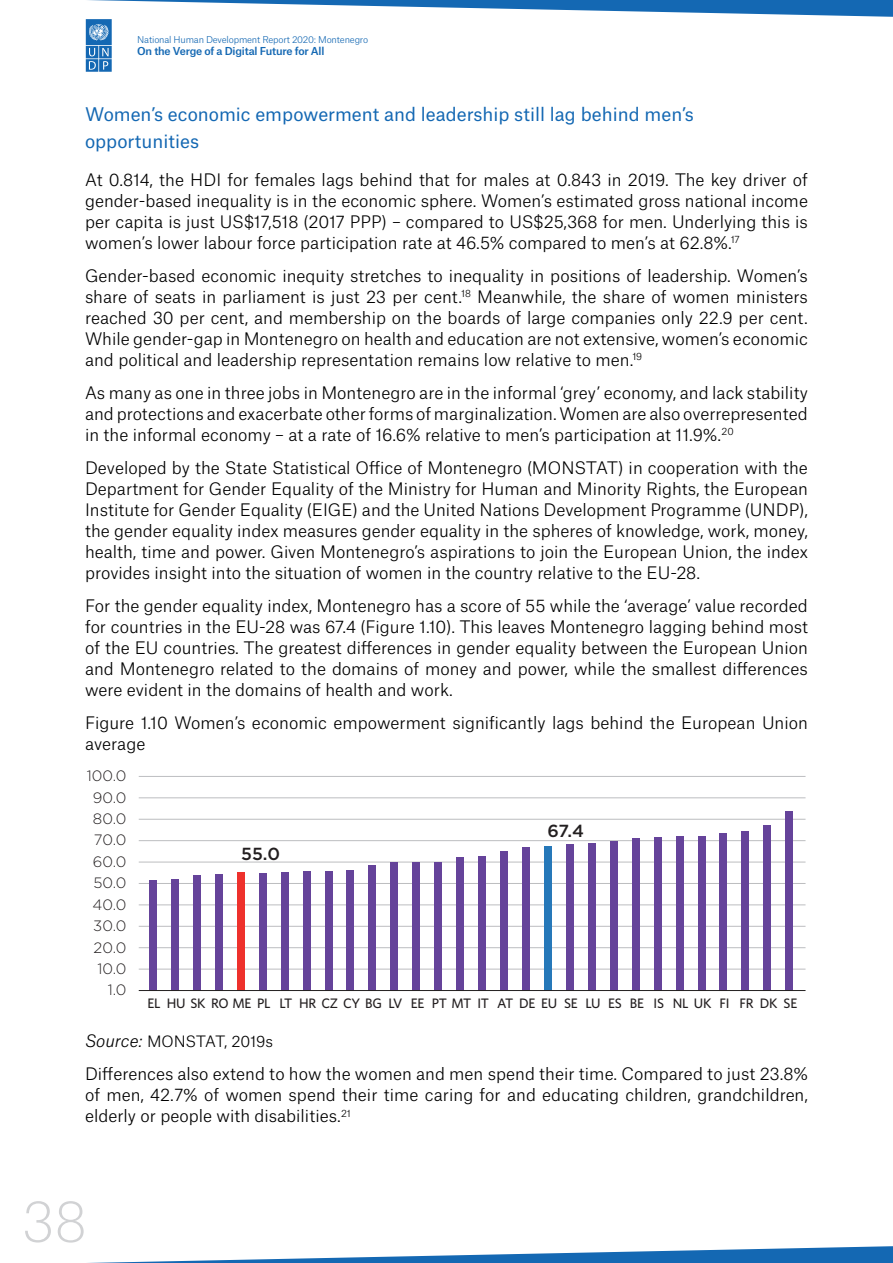
<style>
.page{position:relative;width:893px;height:1263px;background:#fff}
.page>*{position:absolute;margin:0;border:0;box-sizing:border-box;transform-origin:0 0}
.t1{font:100 54px "Atlas Grotesk";color:#d1d2d4}
.Manji_naslov{font:18px/27px "Atlas Grotesk";color:#1468b3}
.t2{font:500 17.55px "Gotham";color:#231f20}
.t3{font:300 16.5px/21px "Atlas Grotesk";color:#000;text-align:justify}
.t4{font:300 15px "Gotham";color:#231f20}
.t5{font:300 15px "Atlas Grotesk";letter-spacing:-.01em;color:#000}
.t6{font:500 13.8px "Whitney";letter-spacing:-.02em;color:#231f20}
.t7{font:500 10.5px "Atlas Grotesk";letter-spacing:-.02em;color:#1468b3}
.t8{font:300 9px "Atlas Grotesk";letter-spacing:-.02em;color:#1468b3}
.s1{font-style:italic;font-size:16.5px}
</style>
<div class="page">
<svg style="left:88px;top:1246px;width:805px;height:17px"></svg>
<svg style="left:86px;top:0;width:807px;height:72px"></svg>
<hr style="left:139px;top:776px;width:666px;height:1px;background:#bcbdc0">
<hr style="left:139px;top:797px;width:666px;height:1px;background:#bcbdc0">
<hr style="left:139px;top:819px;width:666px;height:1px;background:#bcbdc0">
<hr style="left:139px;top:840px;width:666px;height:1px;background:#bcbdc0">
<hr style="left:139px;top:862px;width:666px;height:1px;background:#bcbdc0">
<hr style="left:139px;top:883px;width:666px;height:1px;background:#bcbdc0">
<hr style="left:139px;top:904px;width:666px;height:1px;background:#bcbdc0">
<hr style="left:139px;top:926px;width:666px;height:1px;background:#bcbdc0">
<hr style="left:139px;top:947px;width:666px;height:1px;background:#bcbdc0">
<hr style="left:139px;top:969px;width:666px;height:1px;background:#bcbdc0">
<div style="left:149px;top:880px;width:8px;height:110px;background:#65439a"></div>
<div style="left:171px;top:879px;width:7px;height:111px;background:#65439a"></div>
<div style="left:193px;top:875px;width:7px;height:115px;background:#65439a"></div>
<div style="left:215px;top:874px;width:7px;height:116px;background:#65439a"></div>
<div style="left:237px;top:872px;width:7px;height:118px;background:#ee312c"></div>
<div style="left:259px;top:873px;width:7px;height:117px;background:#65439a"></div>
<div style="left:281px;top:872px;width:7px;height:118px;background:#65439a"></div>
<div style="left:303px;top:871px;width:7px;height:119px;background:#65439a"></div>
<div style="left:325px;top:871px;width:7px;height:119px;background:#65439a"></div>
<div style="left:347px;top:870px;width:7px;height:120px;background:#65439a"></div>
<div style="left:369px;top:865px;width:7px;height:125px;background:#65439a"></div>
<div style="left:391px;top:862px;width:7px;height:128px;background:#65439a"></div>
<div style="left:413px;top:862px;width:7px;height:128px;background:#65439a"></div>
<div style="left:435px;top:862px;width:7px;height:128px;background:#65439a"></div>
<div style="left:457px;top:857px;width:7px;height:133px;background:#65439a"></div>
<div style="left:479px;top:856px;width:7px;height:134px;background:#65439a"></div>
<div style="left:501px;top:851px;width:7px;height:139px;background:#65439a"></div>
<div style="left:522px;top:847px;width:7px;height:143px;background:#65439a"></div>
<div style="left:544px;top:846px;width:7px;height:144px;background:#2678b9"></div>
<div style="left:566px;top:844px;width:7px;height:146px;background:#65439a"></div>
<div style="left:588px;top:843px;width:7px;height:147px;background:#65439a"></div>
<div style="left:610px;top:841px;width:7px;height:149px;background:#65439a"></div>
<div style="left:632px;top:838px;width:7px;height:152px;background:#65439a"></div>
<div style="left:654px;top:837px;width:7px;height:153px;background:#65439a"></div>
<div style="left:676px;top:836px;width:7px;height:154px;background:#65439a"></div>
<div style="left:698px;top:836px;width:7px;height:154px;background:#65439a"></div>
<div style="left:720px;top:833px;width:7px;height:157px;background:#65439a"></div>
<div style="left:742px;top:831px;width:7px;height:159px;background:#65439a"></div>
<div style="left:764px;top:825px;width:7px;height:165px;background:#65439a"></div>
<div style="left:786px;top:811px;width:7px;height:179px;background:#65439a"></div>
<hr style="left:139px;top:990px;width:666px;height:1px;background:#231f20">
<p class="t8" style="left:137px;top:32px;width:232px">National Human Development Report 2020: Montenegro</p>
<p class="t7" style="left:137px;top:43px;width:189px">On the Verge of a Digital Future for All</p>
<p class="Manji_naslov" style="left:85px;top:99px;width:610px">Women’s economic empowerment and leadership still lag behind men’s opportunities</p>
<p class="t3" style="left:85px;top:168px;width:724px">At 0.814, the HDI for females lags behind that for males at 0.843 in 2019. The key driver of gender-based inequality is in the economic sphere. Women’s estimated gross national income per capita is just US$17,518 (2017 PPP) – compared to US$25,368 for men. Underlying this is women’s lower labour force participation rate at 46.5% compared to men’s at 62.8%.<sup>17</sup></p>
<p class="t3" style="left:85px;top:264px;width:724px">Gender-based economic inequity stretches to inequality in positions of leadership. Women’s share of seats in parliament is just 23 per cent.<sup>18</sup> Meanwhile, the share of women ministers reached 30 per cent, and membership on the boards of large companies only 22.9 per cent.<br>While gender-gap in Montenegro on health and education are not extensive, women’s economic and political and leadership representation remains low relative to men.<sup>19</sup></p>
<p class="t3" style="left:85px;top:381px;width:724px">As many as one in three jobs in Montenegro are in the informal ‘grey’ economy, and lack stability and protections and exacerbate other forms of marginalization. Women are also overrepresented in the informal economy – at a rate of 16.6% relative to men’s participation at 11.9%.<sup>20</sup></p>
<p class="t3" style="left:85px;top:456px;width:724px">Developed by the State Statistical Office of Montenegro (MONSTAT) in cooperation with the Department for Gender Equality of the Ministry for Human and Minority Rights, the European Institute for Gender Equality (EIGE) and the United Nations Development Programme (UNDP), the gender equality index measures gender equality in the spheres of knowledge, work, money, health, time and power. Given Montenegro’s aspirations to join the European Union, the index provides insight into the situation of women in the country relative to the EU-28.</p>
<p class="t3" style="left:85px;top:594px;width:724px">For the gender equality index, Montenegro has a score of 55 while the ‘average’ value recorded for countries in the EU-28 was 67.4 (Figure 1.10). This leaves Montenegro lagging behind most of the EU countries. The greatest differences in gender equality between the European Union and Montenegro related to the domains of money and power, while the smallest differences were evident in the domains of health and work.</p>
<p class="t3" style="left:85px;top:711px;width:724px">Figure 1.10 Women’s economic empowerment significantly lags behind the European Union average</p>
<p class="t4" style="left:87px;top:766px;width:41px">100.0</p>
<p class="t4" style="left:93px;top:788px;width:35px">90.0</p>
<p class="t4" style="left:93px;top:809px;width:35px">80.0</p>
<p class="t4" style="left:94px;top:831px;width:34px">70.0</p>
<p class="t4" style="left:93px;top:852px;width:35px">60.0</p>
<p class="t4" style="left:93px;top:873px;width:35px">50.0</p>
<p class="t4" style="left:92px;top:895px;width:36px">40.0</p>
<p class="t4" style="left:93px;top:916px;width:35px">30.0</p>
<p class="t4" style="left:94px;top:938px;width:34px">20.0</p>
<p class="t4" style="left:97px;top:959px;width:31px">10.0</p>
<p class="t4" style="left:108px;top:980px;width:20px">1.0</p>
<p class="t2" style="left:241px;top:842px;width:40px">55.0</p>
<p class="t2" style="left:547px;top:819px;width:38px">67.4</p>
<p class="t6" style="left:148px;top:994px;width:651px">EL HU SK RO ME PL LT HR CZ CY BG LV EE PT MT IT AT DE EU SE LU ES BE IS NL UK FI FR DK SE</p>
<p class="t5" style="left:85px;top:1029px;width:190px"><span class="s1">Source:</span> MONSTAT, 2019s</p>
<p class="t3" style="left:85px;top:1062px;width:724px">Differences also extend to how the women and men spend their time. Compared to just 23.8% of men, 42.7% of women spend their time caring for and educating children, grandchildren, elderly or people with disabilities.<sup>21</sup></p>
<h1 class="t1" style="left:21px;top:1180px;width:67px">38</h1>
</div>
